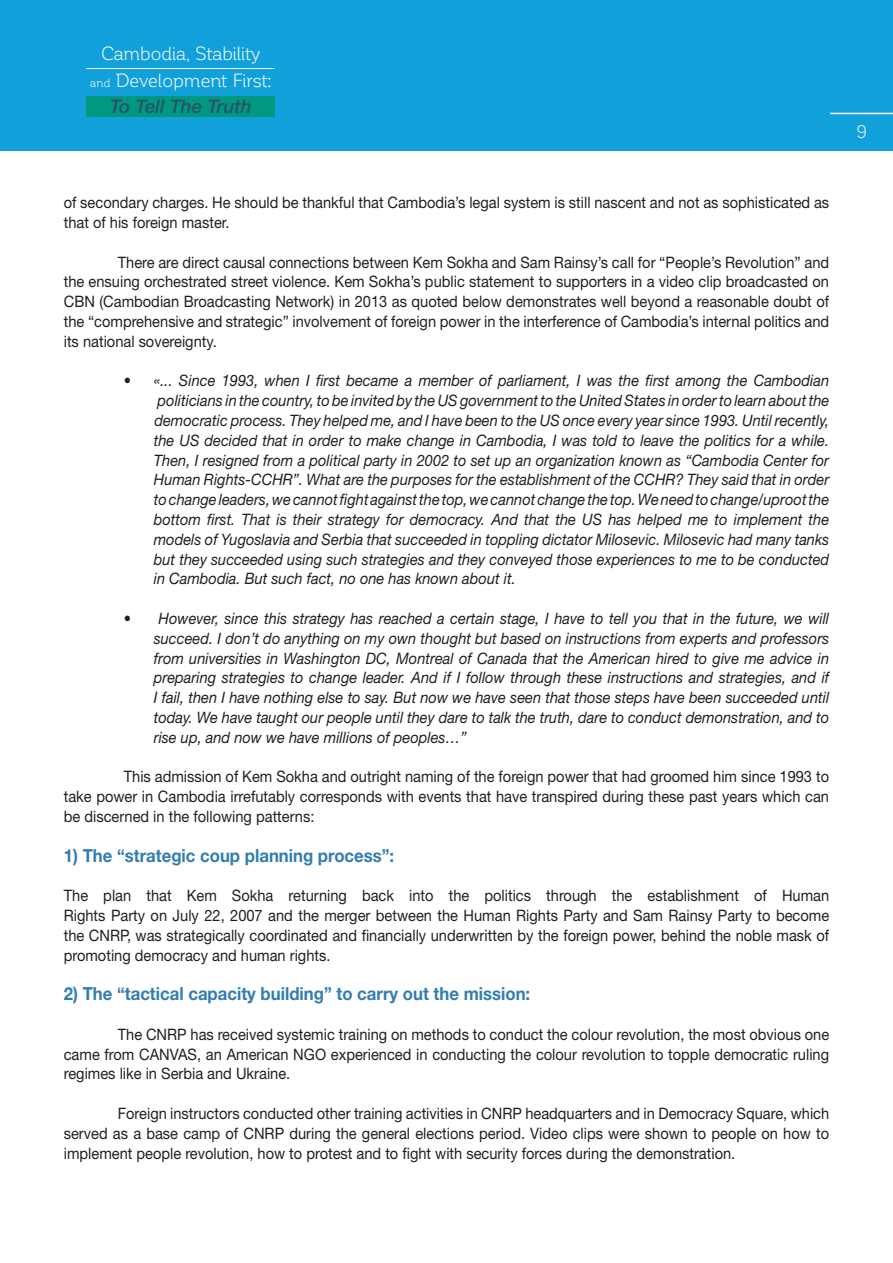
<style>
.page{position:relative;width:893px;height:1263px;background:#fff}
.page>*{position:absolute;margin:0;border:0;box-sizing:border-box;transform-origin:0 0}
.t1{font:18.75px/26.4px "Corporative";letter-spacing:-.02em;color:#fff;text-align:center}
.t2{font:italic 500 18.75px "Helvetica Neue LT Std";color:#27526a}
.t3{font:700 18px "Helvetica Neue LT Std";color:#317db2;scale:.93 1}
.t4{font:18px "Corporative";color:#fff}
.t5{font:15.75px/19.8px "Helvetica Neue LT Std";color:#231f20;text-align:justify;scale:.93 1}
.t6{font:italic 15.75px/19.8px "Helvetica Neue LT Std";color:#231f20;text-align:justify;scale:.93 1}
.s1{font-size:11.85px}
.s2{font-style:normal}
</style>
<div class="page">
<div style="left:0;top:0;width:893px;height:150px;background:#12a0db"></div>
<div style="left:86px;top:96px;width:188px;height:21px;background:#009980"></div>
<hr style="left:86px;top:68px;width:188px;height:1px;background:#fff">
<hr style="left:830px;top:113px;width:63px;height:1px;background:#fff">
<p class="t1" style="left:90px;top:41px;width:183px">Cambodia, Stability <span class="s1">and</span> Development First:</p>
<p class="t2" style="left:110px;top:95px;width:143px">To Tell The Truth</p>
<p class="t5" style="left:64px;top:192px;width:825px">of secondary charges. He should be thankful that Cambodia’s legal system is still nascent and not as sophisticated as that of his foreign master.</p>
<p class="t5" style="left:64px;top:252px;width:825px;text-indent:54px">There are direct causal connections between Kem Sokha and Sam Rainsy’s call for “People’s Revolution” and the ensuing orchestrated street violence. Kem Sokha’s public statement to supporters in a video clip broadcasted on CBN (Cambodian Broadcasting Network) in 2013 as quoted below demonstrates well beyond a reasonable doubt of the “comprehensive and strategic” involvement of foreign power in the interference of Cambodia’s internal politics and its national sovereignty.</p>
<p class="t6" style="left:154px;top:371px;width:728px;text-indent:-30px"><span class="s2">•</span> «... Since 1993, when I first became a member of parliament, I was the first among the Cambodian politicians in the country, to be invited by the US government to the United States in order to learn about the democratic process. They helped me, and I have been to the US once every year since 1993. Until recently, the US decided that in order to make change in Cambodia, I was told to leave the politics for a while.<br>Then, I resigned from a political party in 2002 to set up an organization known as “Cambodia Center for Human Rights-CCHR”. What are the purposes for the establishment of the CCHR? They said that in order to change leaders, we cannot fight against the top, we cannot change the top. We need to change/uproot the bottom first. That is their strategy for democracy. And that the US has helped me to implement the models of Yugoslavia and Serbia that succeeded in toppling dictator Milosevic. Milosevic had many tanks but they succeeded using such strategies and they conveyed those experiences to me to be conducted in Cambodia. But such fact, no one has known about it.</p>
<p class="t6" style="left:154px;top:608px;width:728px;text-indent:-30px"><span class="s2">•</span> However, since this strategy has reached a certain stage, I have to tell you that in the future, we will succeed. I don’t do anything on my own thought but based on instructions from experts and professors from universities in Washington DC, Montreal of Canada that the American hired to give me advice in preparing strategies to change leader. And if I follow through these instructions and strategies, and if I fail, then I have nothing else to say. But now we have seen that those steps have been succeeded until today. We have taught our people until they dare to talk the truth, dare to conduct demonstration, and to rise up, and now we have millions of peoples…”</p>
<p class="t5" style="left:64px;top:767px;width:824px;text-indent:60px">This admission of Kem Sokha and outright naming of the foreign power that had groomed him since 1993 to take power in Cambodia irrefutably corresponds with events that have transpired during these past years which can be discerned in the following patterns:</p>
<p class="t3" style="left:64px;top:844px;width:357px">1) The “strategic coup planning process”:</p>
<p class="t5" style="left:64px;top:885px;width:825px">The plan that Kem Sokha returning back into the politics through the establishment of Human Rights Party on July 22, 2007 and the merger between the Human Rights Party and Sam Rainsy Party to become the CNRP, was strategically coordinated and financially underwritten by the foreign power, behind the noble mask of promoting democracy and human rights.</p>
<p class="t3" style="left:64px;top:983px;width:503px">2) The “tactical capacity building” to carry out the mission:</p>
<p class="t5" style="left:64px;top:1024px;width:824px;text-indent:54px">The CNRP has received systemic training on methods to conduct the colour revolution, the most obvious one came from CANVAS, an American NGO experienced in conducting the colour revolution to topple democratic ruling regimes like in Serbia and Ukraine.</p>
<p class="t5" style="left:64px;top:1103px;width:825px;text-indent:54px">Foreign instructors conducted other training activities in CNRP headquarters and in Democracy Square, which served as a base camp of CNRP during the general elections period. Video clips were shown to people on how to implement people revolution, how to protest and to fight with security forces during the demonstration.</p>
<p class="t4" style="left:857px;top:122px;width:12px">9</p>
</div>
